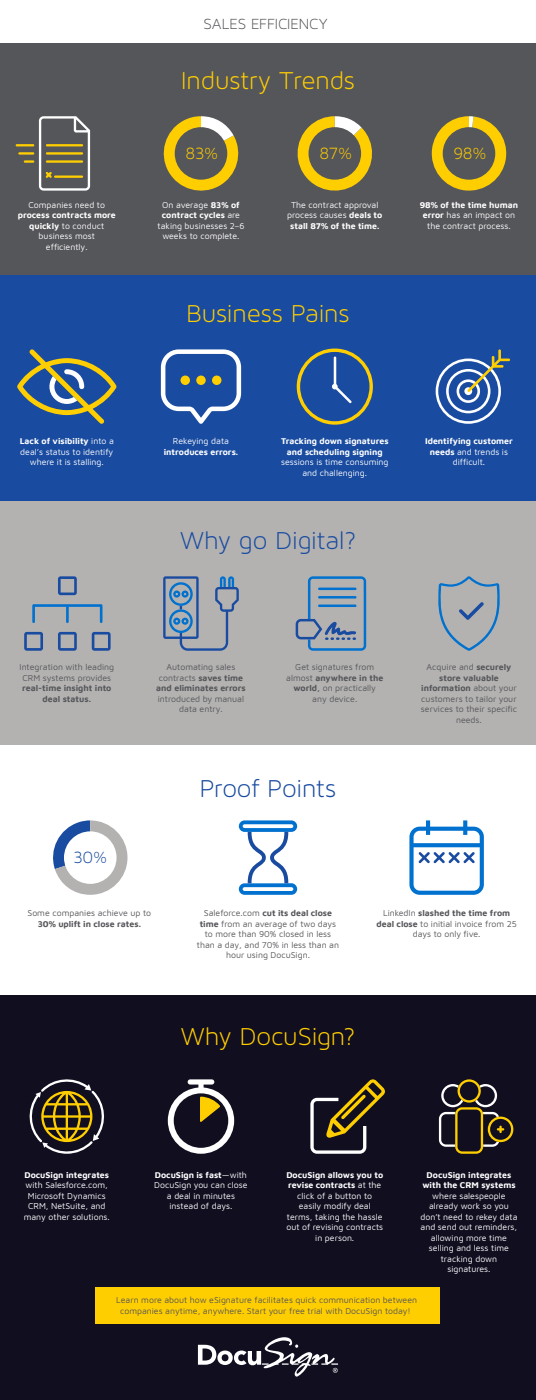
<style>
.page{position:relative;width:536px;height:1400px;background:#fff}
.page>*{position:absolute;margin:0;border:0;box-sizing:border-box;transform-origin:0 0}
.t1{font:26.25px "Maven Pro Light 300";letter-spacing:-.005em;color:#ffce00}
.t2{font:26.25px "Maven Pro Light 300";letter-spacing:-.005em;color:#194ba0}
.t3{font:17.5px "Maven Pro Light 300";color:#ffce00}
.t4{font:17.5px "Maven Pro Light 300";color:#194ba0}
.t5{font:15.75px "Maven Pro Light 300";letter-spacing:-.005em;color:#55565a}
.t6{font:8.75px/10.5px "Maven Pro";color:#fff;text-align:center}
.t7{font:8.75px/10.5px "Maven Pro";color:#55565a;text-align:center}
.t8{font:700 8.75px/10.5px "Maven Pro";color:#fff;text-align:center}
.t9{font:700 8.75px/10.5px "Maven Pro";color:#55565a;text-align:center}
.s1{font-weight:700}
.s2{font-family:"Myriad Pro"}
.s3{font-weight:400}
</style>
<div class="page">
<div style="left:0;top:996px;width:536px;height:404px;background:#110e20"></div>
<div style="left:96px;top:1287px;width:344px;height:37px;background:#ffce00"></div>
<div style="left:0;top:501px;width:536px;height:244px;background:#b3b2b1"></div>
<div style="left:0;top:274px;width:536px;height:227px;background:#194ba0"></div>
<div style="left:0;top:43px;width:536px;height:231px;background:#55565a"></div>
<svg style="left:198px;top:1337px;width:140px;height:40px"></svg>
<svg style="left:297px;top:349px;width:75px;height:75px"></svg>
<svg style="left:435px;top:349px;width:75px;height:75px"></svg>
<svg style="left:163px;top:576px;width:76px;height:75px"></svg>
<svg style="left:295px;top:576px;width:71px;height:75px"></svg>
<svg style="left:438px;top:576px;width:62px;height:75px"></svg>
<svg style="left:16px;top:116px;width:74px;height:75px"></svg>
<svg style="left:53px;top:820px;width:74px;height:75px"></svg>
<div style="left:64px;top:831px;width:52px;height:53px;background:#fff;border-radius:50%"></div>
<svg style="left:163px;top:116px;width:76px;height:75px"></svg>
<div style="left:175px;top:127px;width:52px;height:53px;background:#55565a;border-radius:50%"></div>
<svg style="left:297px;top:116px;width:75px;height:75px"></svg>
<div style="left:308px;top:127px;width:53px;height:53px;background:#55565a;border-radius:50%"></div>
<svg style="left:431px;top:116px;width:76px;height:75px"></svg>
<div style="left:442px;top:127px;width:53px;height:53px;background:#55565a;border-radius:50%"></div>
<svg style="left:439px;top:1079px;width:74px;height:75px"></svg>
<svg style="left:29px;top:1079px;width:75px;height:75px"></svg>
<svg style="left:32px;top:604px;width:70px;height:19px"></svg>
<svg style="left:24px;top:632px;width:19px;height:19px"></svg>
<svg style="left:58px;top:632px;width:19px;height:19px"></svg>
<svg style="left:58px;top:576px;width:19px;height:19px"></svg>
<svg style="left:92px;top:632px;width:19px;height:19px"></svg>
<svg style="left:17px;top:349px;width:99px;height:75px"></svg>
<svg style="left:161px;top:349px;width:80px;height:75px"></svg>
<div style="left:180px;top:376px;width:10px;height:9px;background:#ffce00;border-radius:50%"></div>
<div style="left:196px;top:376px;width:10px;height:9px;background:#ffce00;border-radius:50%"></div>
<div style="left:212px;top:376px;width:9px;height:9px;background:#ffce00;border-radius:50%"></div>
<svg style="left:239px;top:820px;width:58px;height:75px"></svg>
<svg style="left:409px;top:820px;width:74px;height:75px"></svg>
<svg style="left:168px;top:1079px;width:66px;height:75px"></svg>
<svg style="left:310px;top:1079px;width:75px;height:75px"></svg>
<h3 class="t5" style="left:203px;top:15px;width:126px">SALES EFFICIENCY</h3>
<h1 class="t1" style="left:181px;top:66px;width:175px">Industry Trends</h1>
<h2 class="t3" style="left:185px;top:144px;width:34px">83%</h2>
<h2 class="t3" style="left:319px;top:144px;width:34px">87%</h2>
<h2 class="t3" style="left:453px;top:144px;width:35px">98%</h2>
<p class="t6" style="left:28px;top:199px;width:78px">Companies need to</p>
<p class="t6" style="left:18px;top:209px;width:99px"><span class="s1">process contracts more quickly</span> to conduct business most efficiently.</p>
<p class="t6" style="left:157px;top:199px;width:88px">On average <span class="s1">83% of contract cycles</span> are taking businesses 2<span class="s2">–</span>6 weeks to complete.</p>
<p class="t6" style="left:287px;top:199px;width:97px">The contract approval process causes <span class="s1">deals to stall 87% of the time.</span></p>
<p class="t6" style="left:419px;top:199px;width:100px"><span class="s1">98% of the time human error</span> has an impact on the contract process.</p>
<h1 class="t1" style="left:186px;top:299px;width:164px">Business Pains</h1>
<p class="t6" style="left:20px;top:435px;width:96px"><span class="s1">Lack of visibility</span> into a deal’s status to identify where it is stalling.</p>
<p class="t6" style="left:173px;top:435px;width:58px">Rekeying data</p>
<p class="t8" style="left:164px;top:446px;width:76px">introduces errors.</p>
<p class="t8" style="left:281px;top:435px;width:109px">Tracking down signatures and scheduling signing</p>
<p class="t6" style="left:281px;top:456px;width:109px">sessions is time consuming and challenging.</p>
<h1 class="t2" style="left:180px;top:527px;width:177px">Why go Digital?</h1>
<p class="t8" style="left:425px;top:435px;width:89px">Identifying customer needs <span class="s3">and trends is difficult.</span></p>
<p class="t7" style="left:20px;top:661px;width:96px">Integration with leading<br>CRM systems provides</p>
<p class="t9" style="left:22px;top:682px;width:91px">real-time insight into deal status.</p>
<h2 class="t4" style="left:73px;top:848px;width:35px">30%</h2>
<p class="t9" style="left:156px;top:661px;width:91px"><span class="s3">Automating sales contracts</span> saves time and eliminates errors</p>
<p class="t7" style="left:158px;top:693px;width:88px">introduced by manual data entry.</p>
<p class="t7" style="left:286px;top:661px;width:99px">Get signatures from almost <span class="s1">anywhere in the world,</span> on practically any device.</p>
<p class="t7" style="left:421px;top:661px;width:98px">Acquire and <span class="s1">securely store valuable information</span> about your customers to tailor your services to their specific needs.</p>
<h1 class="t2" style="left:200px;top:774px;width:138px">Proof Points</h1>
<p class="t7" style="left:27px;top:908px;width:125px">Some companies achieve up to</p>
<p class="t9" style="left:38px;top:918px;width:105px">30% uplift in close rates.</p>
<p class="t7" style="left:197px;top:908px;width:144px">Saleforce.com <span class="s1">cut its deal close time</span> from an average of two days to more than 90% closed in less than a day, and 70% in less than an hour using DocuSign.</p>
<p class="t7" style="left:376px;top:908px;width:142px">LinkedIn <span class="s1">slashed the time from deal close</span> to initial invoice from 25 days to only five.</p>
<h1 class="t1" style="left:181px;top:1023px;width:176px">Why DocuSign?</h1>
<p class="t8" style="left:24px;top:1169px;width:86px">DocuSign integrates</p>
<p class="t6" style="left:24px;top:1180px;width:88px">with Salesforce.com,<br>Microsoft Dynamics<br>CRM, NetSuite, and many other solutions.</p>
<p class="t6" style="left:154px;top:1169px;width:95px"><span class="s1">DocuSign is fast</span>—with<br>DocuSign you can close a deal in minutes instead of days.</p>
<p class="t6" style="left:286px;top:1169px;width:98px"><span class="s1">DocuSign allows you to revise contracts</span> at the click of a button to easily modify deal terms, taking the hassle out of revising contracts in person.</p>
<p class="t8" style="left:422px;top:1169px;width:95px">DocuSign integrates with the CRM systems</p>
<p class="t6" style="left:420px;top:1190px;width:99px">where salespeople already work so you don’t need to rekey data and send out reminders, allowing more time selling and less time tracking down signatures.</p>
<p class="t7" style="left:116px;top:1295px;width:302px">Learn more about how eSignature facilitates quick communication between companies anytime, anywhere. Start your free trial with DocuSign today!</p>
</div>
